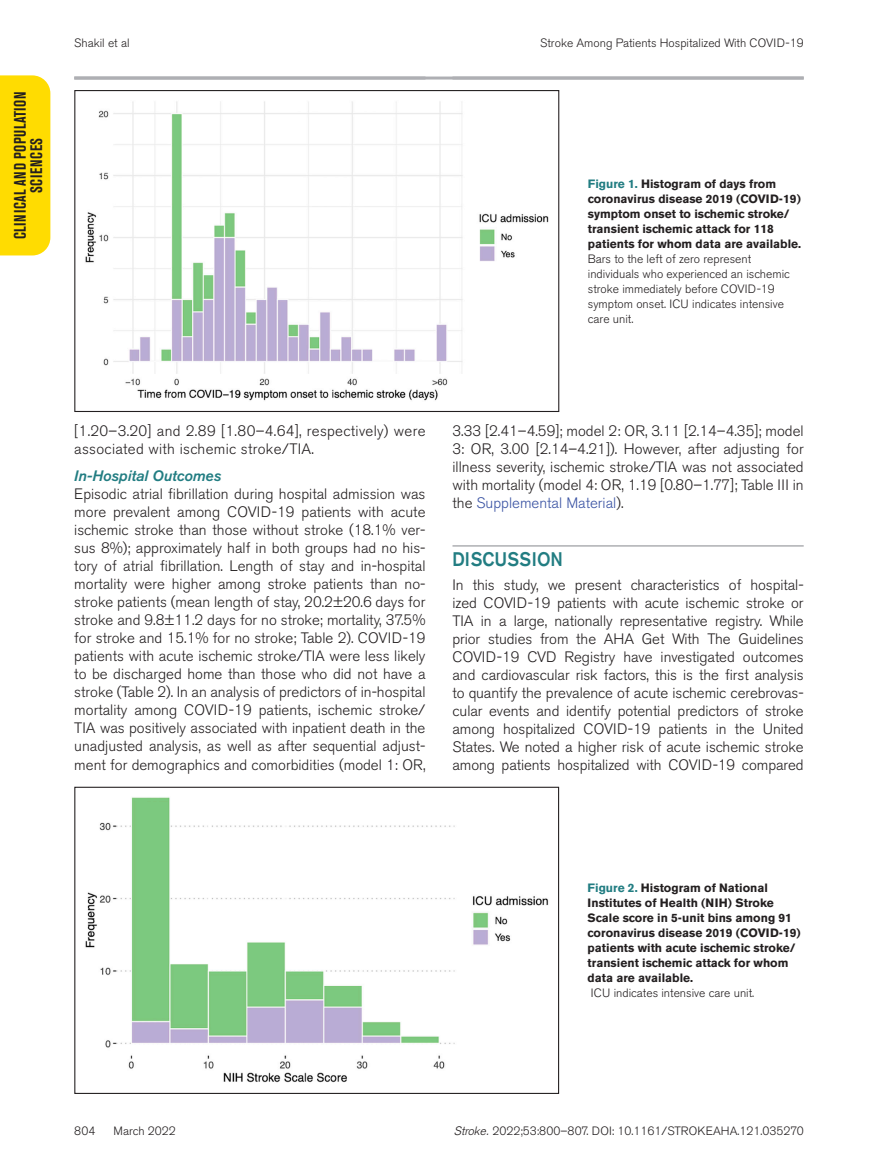
<style>
.page{position:relative;width:878px;height:1175px;background:#fff}
.page>*{position:absolute;margin:0;border:0;box-sizing:border-box;transform-origin:0 0}
.t1{font:500 19.5px "Akzidenz Grotesk BE";color:#227d82;scale:.9 1}
.t2{font:700 condensed 16.5px/16.5px "Akzidenz Grotesk BE";letter-spacing:.045em;color:#231f20;text-align:center;scale:.9 1}
.t3{font:300 15px/18px "Akzidenz Grotesk BE";color:#231f20;text-align:justify}
.t4{font:300 15px/18px "Akzidenz Grotesk BE";letter-spacing:.02em;color:#231f20}
.t5{font:italic 500 15px "Akzidenz Grotesk BE";color:#227d82}
.t6{font:700 12px/15px "Akzidenz Grotesk BE";color:#231f20}
.t7{font:300 12px/15px "Akzidenz Grotesk BE";color:#231f20}
.s1{color:#227d82}
.s2{color:#3a53a3}
.s3{font-family:"Akzidenz Grotesk";font-style:italic}
</style>
<div class="page">
<div style="left:0;top:75px;width:50px;height:180px;background:#ffdc01"></div>
<hr style="left:74px;top:76px;width:729px;height:4px;background:#b9babe">
<hr style="left:452px;top:545px;width:351px;height:1px;background:#aeafb3">
<svg style="left:74px;top:90px;width:486px;height:322px"></svg>
<svg style="left:74px;top:786px;width:485px;height:308px"></svg>
<p class="t2" style="left:12px;top:239px;width:165px;rotate:-90deg">CLINICAL AND POPULATION<br>SCIENCES</p>
<p class="t7" style="left:74px;top:36px;width:57px">Shakil et al</p>
<p class="t7" style="left:540px;top:36px;width:265px">Stroke Among Patients Hospitalized With COVID-19</p>
<p class="t6" style="left:588px;top:176px;width:215px"><span class="s1">Figure 1.</span> Histogram of days from coronavirus disease 2019 (COVID-19) symptom onset to ischemic stroke/ transient ischemic attack for 118 patients for whom data are available.</p>
<p class="t7" style="left:588px;top:252px;width:204px">Bars to the left of zero represent individuals who experienced an ischemic stroke immediately before COVID-19 symptom onset. ICU indicates intensive care unit.</p>
<p class="t4" style="left:74px;top:422px;width:353px">[1.20–3.20] and 2.89 [1.80–4.64], respectively) were associated with ischemic stroke/TIA.</p>
<p class="t5" style="left:74px;top:467px;width:148px">In-Hospital Outcomes</p>
<p class="t3" style="left:74px;top:485px;width:353px">Episodic atrial fibrillation during hospital admission was more prevalent among COVID-19 patients with acute ischemic stroke than those without stroke (18.1% ver&shy;sus 8%); approximately half in both groups had no his&shy;tory of atrial fibrillation. Length of stay and in-hospital mortality were higher among stroke patients than no&shy;stroke patients (mean length of stay, 20.2±20.6 days for stroke and 9.8±11.2 days for no stroke; mortality, 37.5% for stroke and 15.1% for no stroke; Table 2). COVID-19 patients with acute ischemic stroke/TIA were less likely to be discharged home than those who did not have a stroke (Table 2). In an analysis of predictors of in-hospital mortality among COVID-19 patients, ischemic stroke/ TIA was positively associated with inpatient death in the unadjusted analysis, as well as after sequential adjust&shy;ment for demographics and comorbidities (model 1: OR,</p>
<p class="t3" style="left:452px;top:422px;width:353px">3.33 [2.41–4.59]; model 2: OR, 3.11 [2.14–4.35]; model 3: OR, 3.00 [2.14–4.21]). However, after adjusting for illness severity, ischemic stroke/TIA was not associated with mortality (model 4: OR, 1.19 [0.80–1.77]; Table III in the <span class="s2">Supplemental Material</span>).</p>
<h1 class="t1" style="left:452px;top:547px;width:124px">DISCUSSION</h1>
<p class="t3" style="left:452px;top:576px;width:353px">In this study, we present characteristics of hospital&shy;ized COVID-19 patients with acute ischemic stroke or TIA in a large, nationally representative registry. While prior studies from the AHA Get With The Guidelines COVID-19 CVD Registry have investigated outcomes and cardiovascular risk factors, this is the first analysis to quantify the prevalence of acute ischemic cerebrovas&shy;cular events and identify potential predictors of stroke among hospitalized COVID-19 patients in the United States. We noted a higher risk of acute ischemic stroke among patients hospitalized with COVID-19 compared</p>
<p class="t6" style="left:587px;top:880px;width:214px"><span class="s1">Figure 2.</span> Histogram of National Institutes of Health (NIH) Stroke Scale score in 5-unit bins among 91 coronavirus disease 2019 (COVID-19) patients with acute ischemic stroke/ transient ischemic attack for whom data are available.</p>
<p class="t7" style="left:591px;top:986px;width:165px">ICU indicates intensive care unit.</p>
<p class="t7" style="left:74px;top:1123px;width:23px">804</p>
<p class="t7" style="left:113px;top:1123px;width:64px">March 2022</p>
<p class="t7" style="left:453px;top:1123px;width:351px"><span class="s3">Stroke.</span> 2022;53:800–807. DOI: 10.1161/STROKEAHA.121.035270</p>
</div>
